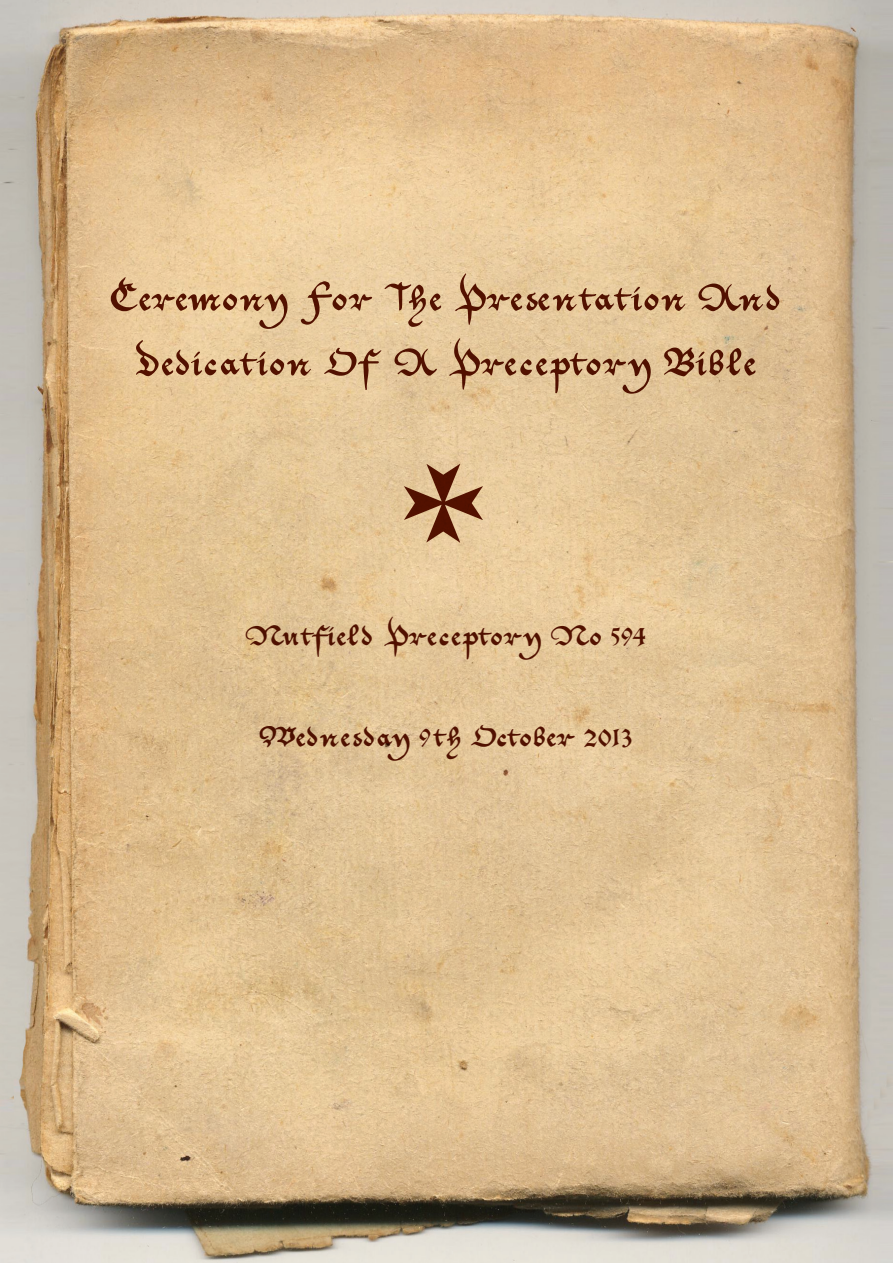
<style>
.page{position:relative;width:893px;height:1263px;background:#fff}
.page>*{position:absolute;margin:0;border:0;box-sizing:border-box;transform-origin:0 0}
.t1{font:72px "crossbatstfb";color:#5b1600}
.t2{font:54px/64.8px "Cantzley AD1600";color:#5b1600;text-align:center}
.t3{font:42px "Cantzley AD1600";color:#5b1600}
</style>
<div class="page">
<img style="left:0;top:0;width:893px;height:1263px">
<p class="t2" style="left:108px;top:271px;width:675px">Ceremony For The Presentation And<br>Dedication Of A Preceptory Bible</p>
<h1 class="t1" style="left:404px;top:463px;width:84px">j</h1>
<p class="t3" style="left:244px;top:613px;width:403px">Nutfield Preceptory No 594</p>
<p class="t3" style="left:258px;top:714px;width:375px">Wednesday 9th October 2013</p>
</div>
